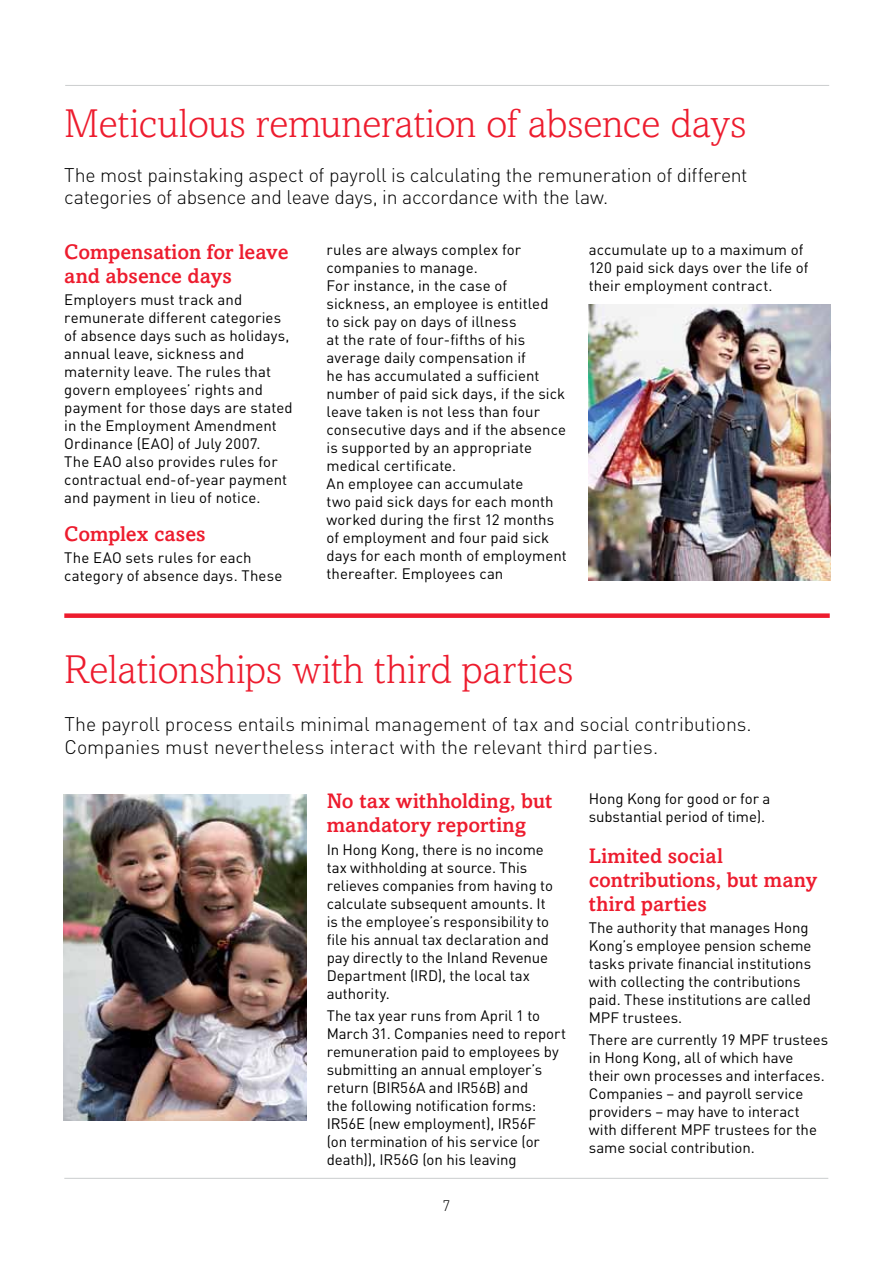
<style>
.page{position:relative;width:893px;height:1263px;background:#fff}
.page>*{position:absolute;margin:0;border:0;box-sizing:border-box;transform-origin:0 0}
.t1{font:300 40.5px "Amasis";letter-spacing:-.005em;color:#ed1c2e}
.t2{font:500 21px/24px "Amasis";color:#ed1c2e}
.t3{font:300 19.5px/22.5px "DIN";letter-spacing:-.01em;color:#000}
.t4{font:15px/18px "DIN";letter-spacing:.005em;color:#000}
.t5{font:300 15px "DIN";color:#000}
</style>
<div class="page">
<hr style="left:64px;top:1178px;width:764px;height:1px;background:#cbcdce">
<img style="left:64px;top:794px;width:242px;height:326px">
<img style="left:589px;top:304px;width:242px;height:276px">
<div style="left:64px;top:613px;width:766px;height:5px;background:#ed1c2e"></div>
<hr style="left:65px;top:85px;width:764px;height:1px;background:#cbcdce">
<h1 class="t1" style="left:64px;top:101px;width:684px">Meticulous remuneration of absence days</h1>
<h3 class="t3" style="left:64px;top:163px;width:685px">The most painstaking aspect of payroll is calculating the remuneration of different categories of absence and leave days, in accordance with the law.</h3>
<h2 class="t2" style="left:64px;top:240px;width:226px">Compensation for leave and absence days</h2>
<p class="t4" style="left:64px;top:291px;width:230px">Employers must track and remunerate different categories of absence days such as holidays, annual leave, sickness and maternity leave. The rules that govern employees’ rights and payment for those days are stated in the Employment Amendment<br>Ordinance (EAO) of July 2007.<br>The EAO also provides rules for contractual end-of-year payment and payment in lieu of notice.</p>
<h2 class="t2" style="left:64px;top:521px;width:143px">Complex cases</h2>
<p class="t4" style="left:64px;top:548px;width:219px">The EAO sets rules for each category of absence days. These</p>
<p class="t4" style="left:327px;top:240px;width:242px">rules are always complex for companies to manage.<br>For instance, in the case of sickness, an employee is entitled<br>to sick pay on days of illness<br>at the rate of four-fifths of his average daily compensation if<br>he has accumulated a sufficient number of paid sick days, if the sick leave taken is not less than four consecutive days and if the absence is supported by an appropriate medical certificate.<br>An employee can accumulate<br>two paid sick days for each month worked during the first 12 months of employment and four paid sick days for each month of employment thereafter. Employees can</p>
<p class="t4" style="left:589px;top:240px;width:221px">accumulate up to a maximum of<br>120 paid sick days over the life of their employment contract.</p>
<h1 class="t1" style="left:64px;top:646px;width:511px">Relationships with third parties</h1>
<h3 class="t3" style="left:65px;top:713px;width:689px">The payroll process entails minimal management of tax and social contributions.<br>Companies must nevertheless interact with the relevant third parties.</h3>
<h2 class="t2" style="left:327px;top:789px;width:227px">No tax withholding, but mandatory reporting</h2>
<p class="t4" style="left:327px;top:840px;width:228px">In Hong Kong, there is no income tax withholding at source. This relieves companies from having to calculate subsequent amounts. It is the employee’s responsibility to file his annual tax declaration and pay directly to the Inland Revenue<br>Department (IRD), the local tax authority.</p>
<p class="t4" style="left:327px;top:1006px;width:241px">The tax year runs from April 1 to<br>March 31. Companies need to report remuneration paid to employees by submitting an annual employer’s return (BIR56A and IR56B) and<br>the following notification forms:<br>IR56E (new employment), IR56F<br>(on termination of his service (or death)), IR56G (on his leaving</p>
<p class="t5" style="left:443px;top:1197px;width:9px">7</p>
<p class="t4" style="left:589px;top:790px;width:183px">Hong Kong for good or for a substantial period of time).</p>
<h2 class="t2" style="left:589px;top:843px;width:230px">Limited social contributions, but many third parties</h2>
<p class="t4" style="left:589px;top:918px;width:224px">The authority that manages Hong<br>Kong’s employee pension scheme tasks private financial institutions with collecting the contributions paid. These institutions are called<br>MPF trustees.</p>
<p class="t4" style="left:589px;top:1031px;width:241px">There are currently 19 MPF trustees in Hong Kong, all of which have<br>their own processes and interfaces.<br>Companies − and payroll service providers − may have to interact with different MPF trustees for the same social contribution.</p>
</div>
